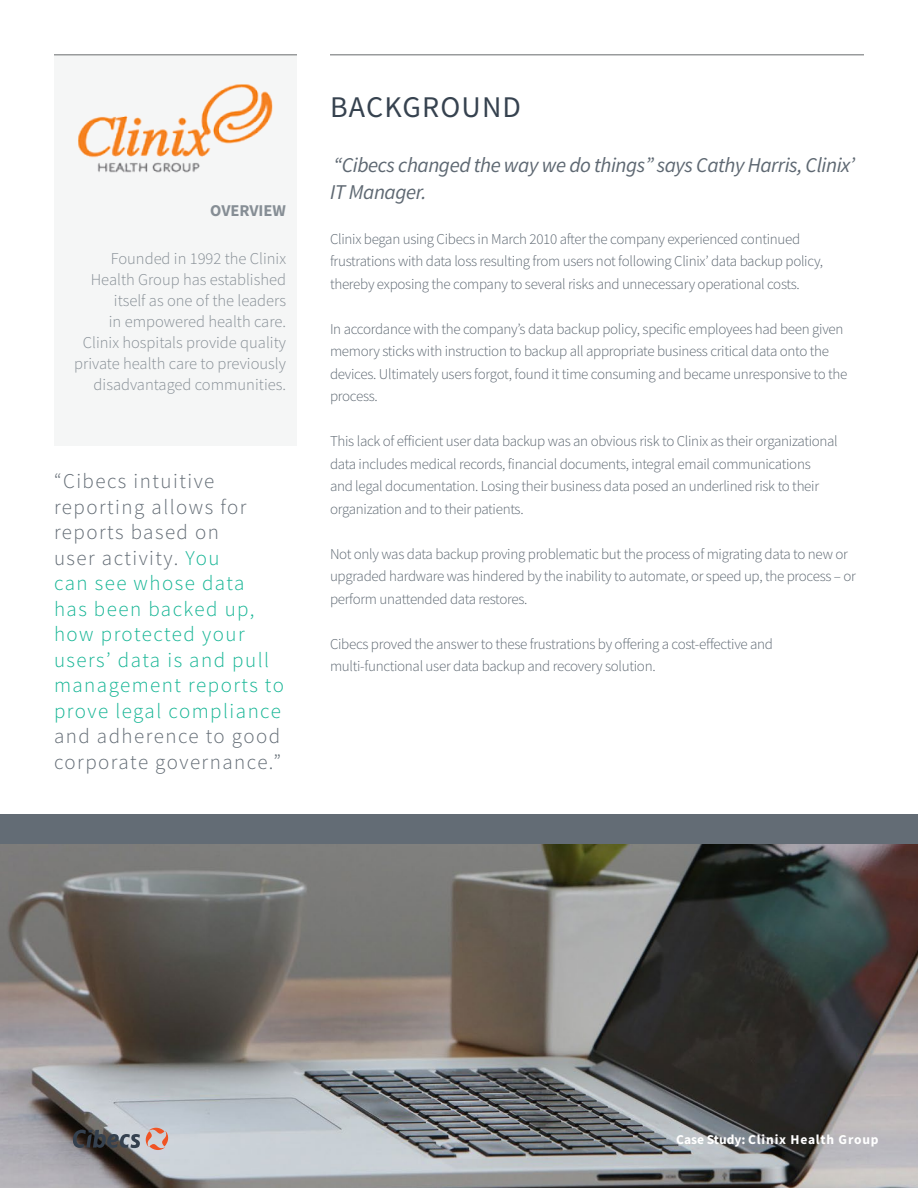
<style>
.page{position:relative;width:918px;height:1188px;background:#fff}
.page>*{position:absolute;margin:0;border:0;box-sizing:border-box;transform-origin:0 0}
.t1{font:30px "Source Sans Pro";letter-spacing:.04em;color:#36424f}
.t2{font:300 21px/25.5px "Source Sans Pro";letter-spacing:.07em;color:#16b595}
.t3{font:italic 21px/27px "Source Sans Pro";letter-spacing:-.02em;color:#5e6872}
.t4{font:300 21px/25.5px "Source Sans Pro";letter-spacing:.07em;color:#636c75}
.t5{font:300 16.5px/21px "Source Sans Pro";color:#868e95;text-align:right}
.t6{font:700 16.5px "Source Sans Pro";color:#868e95}
.t7{font:300 15px/22.5px "Source Sans Pro";letter-spacing:-.02em;color:#5e6872}
.t8{font:700 13.5px "Source Sans Pro";letter-spacing:.06em;color:#fff}
.s1{color:#636c75}
</style>
<div class="page">
<div style="left:54px;top:54px;width:243px;height:392px;background:#f5f6f6"></div>
<hr style="left:54px;top:54px;width:243px;height:2px;background:#999b9c">
<hr style="left:330px;top:54px;width:534px;height:2px;background:#999b9c">
<hr style="left:917px;top:0;width:1px;height:432px;background:#636c75">
<img style="left:78px;top:84px;width:195px;height:89px">
<img style="left:0;top:844px;width:918px;height:344px">
<div style="left:0;top:814px;width:918px;height:30px;background:#636c75"></div>
<svg style="left:73px;top:1126px;width:97px;height:26px;background:#837b7c"></svg>
<p class="t6" style="left:210px;top:200px;width:77px">OVERVIEW</p>
<p class="t5" style="left:74px;top:248px;width:213px">Founded in 1992 the Clinix<br>Health Group has established itself as one of the leaders<br>in empowered health care.<br>Clinix hospitals provide quality private health care to previously disadvantaged communities.</p>
<h2 class="t2" style="left:54px;top:468px;width:232px"><span class="s1">“Cibecs intuitive reporting allows for reports based on<br>user activity.</span> You<br>can see whose data<br>has been backed up, how protected your users’ data is and pull management reports to prove legal compliance</h2>
<h2 class="t4" style="left:54px;top:723px;width:228px">and adherence to good corporate governance.”</h2>
<h1 class="t1" style="left:330px;top:88px;width:193px">BACKGROUND</h1>
<h2 class="t3" style="left:330px;top:151px;width:526px">“Cibecs changed the way we do things” says Cathy Harris, Clinix’<br>IT Manager.</h2>
<p class="t7" style="left:330px;top:228px;width:495px">Clinix began using Cibecs in March 2010 after the company experienced continued frustrations with data loss resulting from users not following Clinix’ data backup policy, thereby exposing the company to several risks and unnecessary operational costs.</p>
<p class="t7" style="left:330px;top:318px;width:519px">In accordance with the company’s data backup policy, specific employees had been given memory sticks with instruction to backup all appropriate business critical data onto the devices. Ultimately users forgot, found it time consuming and became unresponsive to the process.</p>
<p class="t7" style="left:330px;top:430px;width:509px">This lack of efficient user data backup was an obvious risk to Clinix as their organizational data includes medical records, financial documents, integral email communications<br>and legal documentation. Losing their business data posed an underlined risk to their organization and to their patients.</p>
<p class="t7" style="left:330px;top:543px;width:528px">Not only was data backup proving problematic but the process of migrating data to new or upgraded hardware was hindered by the inability to automate, or speed up, the process – or perform unattended data restores.</p>
<p class="t7" style="left:330px;top:633px;width:445px">Cibecs proved the answer to these frustrations by offering a cost-effective and multi-functional user data backup and recovery solution.</p>
<p class="t8" style="left:676px;top:1131px;width:204px">Case Study: Clinix Health Group</p>
</div>
